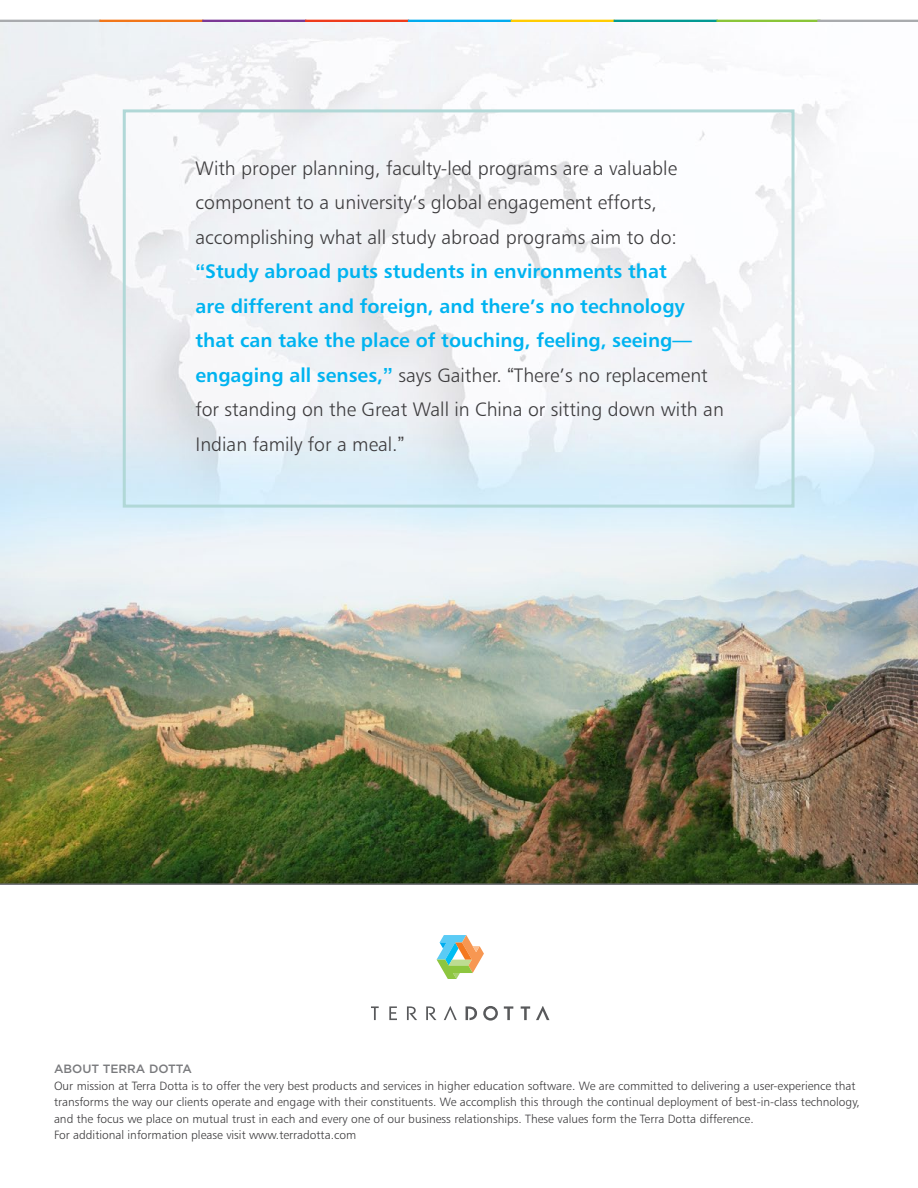
<style>
.page{position:relative;width:918px;height:1188px;background:#fff}
.page>*{position:absolute;margin:0;border:0;box-sizing:border-box;transform-origin:0 0}
.t1{font:19.5px/34.5px "Humanist 777 BT Light B";color:#3d3c3e}
.t2{font:19.5px/34.5px "Humanist 777 BT Bold B";color:#00b3f0}
.t3{font:12px/16.5px "Humanist 777 BT Light B";color:#3d3c3e}
.t4{font:500 12px "Gotham";color:#797a7d}
.s1{font-family:"Arial";font-weight:700}
.s2{font-family:"Humanist 777 BT Bold B";color:#00b3f0}
.s3{font-family:"Arial";font-weight:700;color:#00b3f0}
.s4{font-family:"Arial"}
</style>
<div class="page">
<hr style="left:0;top:20px;width:101px;height:2px;background:#a9abae">
<hr style="left:99px;top:20px;width:104px;height:2px;background:#f17619">
<hr style="left:202px;top:20px;width:104px;height:2px;background:#7b3895">
<hr style="left:305px;top:20px;width:104px;height:2px;background:#ee3b1b">
<hr style="left:408px;top:20px;width:104px;height:2px;background:#02abee">
<hr style="left:511px;top:20px;width:104px;height:2px;background:#ffcc03">
<hr style="left:614px;top:20px;width:104px;height:2px;background:#039a93">
<hr style="left:716px;top:20px;width:105px;height:2px;background:#8ac539">
<hr style="left:817px;top:20px;width:101px;height:2px;background:#a9abae">
<img style="left:0;top:22px;width:918px;height:861px">
<svg style="left:483px;top:1006px;width:15px;height:15px"></svg>
<svg style="left:504px;top:1006px;width:9px;height:14px"></svg>
<svg style="left:521px;top:1006px;width:9px;height:14px"></svg>
<svg style="left:536px;top:1006px;width:13px;height:14px"></svg>
<svg style="left:466px;top:1006px;width:11px;height:14px"></svg>
<svg style="left:371px;top:1006px;width:8px;height:14px"></svg>
<svg style="left:389px;top:1006px;width:8px;height:14px"></svg>
<svg style="left:407px;top:1006px;width:10px;height:14px"></svg>
<svg style="left:426px;top:1006px;width:10px;height:14px"></svg>
<svg style="left:444px;top:1006px;width:13px;height:14px"></svg>
<svg style="left:437px;top:935px;width:47px;height:44px"></svg>
<hr style="left:0;top:883px;width:918px;height:2px;background:#6d6e71">
<div style="left:123px;top:109px;width:672px;height:399px;border:3px solid #b1d8d7"></div>
<h1 class="t1" style="left:195px;top:150px;width:483px">With proper planning, faculty-led programs are a valuable component to a university’s global engagement efforts, accomplishing what all study abroad programs aim to do:</h1>
<h1 class="t2" style="left:195px;top:254px;width:498px"><span class="s1">“</span>Study abroad puts students in environments that are different and foreign, and there’s no technology that can take the place of touching, feeling, seeing—</h1>
<h1 class="t1" style="left:195px;top:357px;width:530px"><span class="s2">engaging all senses,</span><span class="s3">”</span> says Gaither. <span class="s4">“</span>There’s no replacement for standing on the Great Wall in China or sitting down with an<br>Indian family for a meal.<span class="s4">”</span></h1>
<p class="t4" style="left:54px;top:1061px;width:140px">ABOUT TERRA DOTTA</p>
<p class="t3" style="left:54px;top:1077px;width:807px">Our mission at Terra Dotta is to offer the very best products and services in higher education software. We are committed to delivering a user-experience that transforms the way our clients operate and engage with their constituents. We accomplish this through the continual deployment of best-in-class technology, and the focus we place on mutual trust in each and every one of our business relationships. These values form the Terra Dotta difference.<br>For additional information please visit www.terradotta.com</p>
</div>
